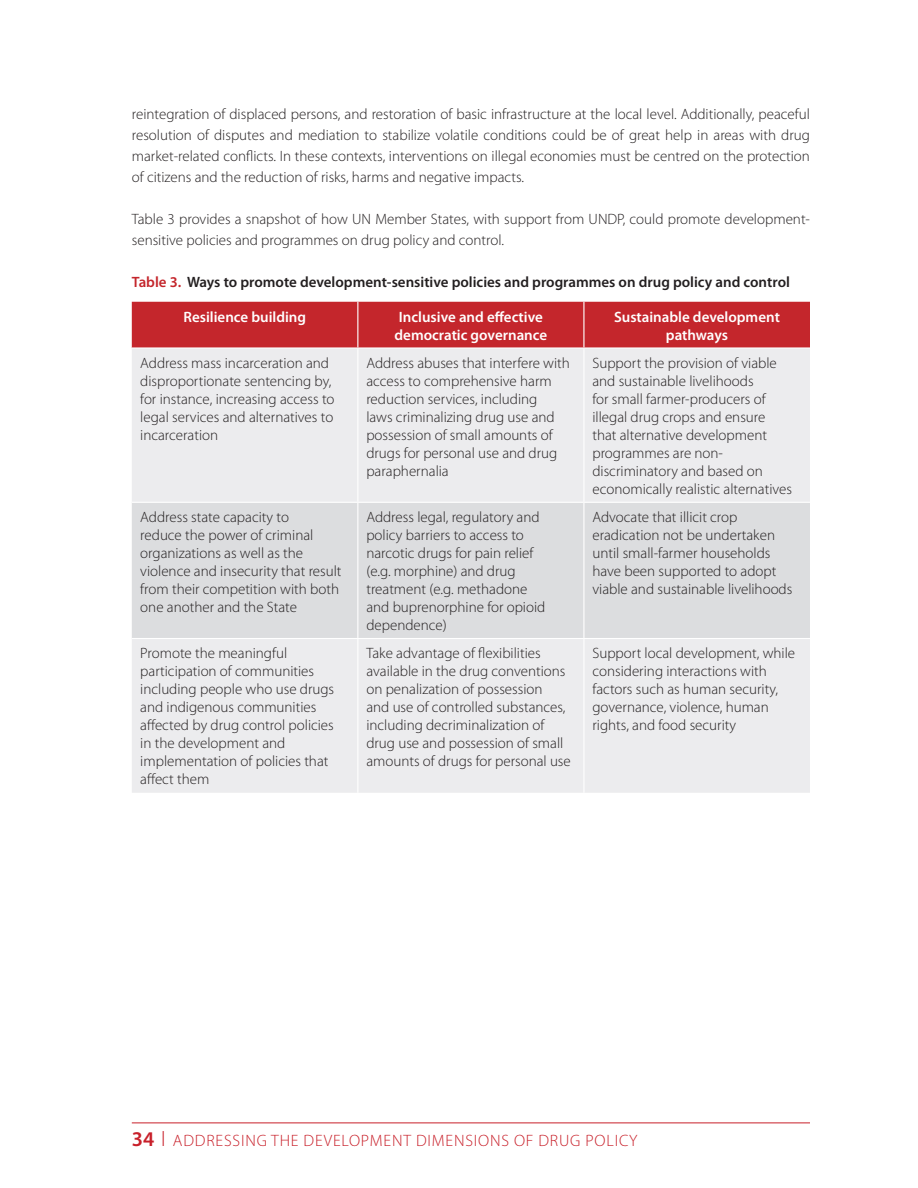
<style>
.page{position:relative;width:918px;height:1188px;background:#fff}
.page>*{position:absolute;margin:0;border:0;box-sizing:border-box;transform-origin:0 0}
.t1{font:300 16.5px "Myriad Pro";letter-spacing:.05em;color:#c8202a}
.t2{font:300 15px/18px "Myriad Pro";color:#231f20}
.t3{font:600 15px/18px "Myriad Pro";color:#fff}
.t4{font:600 15px "Myriad Pro";color:#231f20}
.s1{color:#c4262c}
.s2{font-weight:600;font-size:21px}
.s3{font-size:21px}
</style>
<div class="page">
<hr style="left:132px;top:1123px;width:678px;height:1px;background:#c8202a">
<div style="left:132px;top:302px;width:678px;height:45px;background:#c4262c"></div>
<div style="left:132px;top:349px;width:678px;height:444px;background:#ececee"></div>
<div style="left:132px;top:503px;width:678px;height:135px;background:#dcdddf"></div>
<hr style="left:357px;top:302px;width:1px;height:45px;background:#fff">
<hr style="left:583px;top:302px;width:1px;height:45px;background:#fff">
<hr style="left:357px;top:349px;width:1px;height:153px;background:#fff">
<hr style="left:583px;top:349px;width:1px;height:153px;background:#fff">
<hr style="left:132px;top:502px;width:452px;height:1px;background:#fff">
<hr style="left:357px;top:503px;width:1px;height:135px;background:#fff">
<hr style="left:584px;top:502px;width:226px;height:1px;background:#fff">
<hr style="left:583px;top:503px;width:1px;height:135px;background:#fff">
<hr style="left:132px;top:638px;width:452px;height:1px;background:#fff">
<hr style="left:357px;top:639px;width:1px;height:154px;background:#fff">
<hr style="left:584px;top:638px;width:226px;height:1px;background:#fff">
<hr style="left:583px;top:639px;width:1px;height:154px;background:#fff">
<p class="t2" style="left:132px;top:105px;width:680px;line-height:21px;text-align:justify">reintegration of displaced persons, and restoration of basic infrastructure at the local level. Additionally, peaceful resolution of disputes and mediation to stabilize volatile conditions could be of great help in areas with drug market-related conflicts. In these contexts, interventions on illegal economies must be centred on the protection of citizens and the reduction of risks, harms and negative impacts.</p>
<p class="t2" style="left:132px;top:210px;width:680px;line-height:21px">Table 3 provides a snapshot of how UN Member States, with support from UNDP, could promote development&shy;sensitive policies and programmes on drug policy and control.</p>
<p class="t4" style="left:132px;top:276px;width:660px"><span class="s1">Table 3.</span> Ways to promote development-sensitive policies and programmes on drug policy and control</p>
<p class="t3" style="left:184px;top:309px;width:124px">Resilience building</p>
<p class="t3" style="left:395px;top:309px;width:154px">Inclusive and effective democratic governance</p>
<p class="t3" style="left:614px;top:309px;width:167px;text-align:center">Sustainable development pathways</p>
<p class="t2" style="left:140px;top:355px;width:196px">Address mass incarceration and disproportionate sentencing by, for instance, increasing access to legal services and alternatives to incarceration</p>
<p class="t2" style="left:366px;top:355px;width:205px">Address abuses that interfere with access to comprehensive harm reduction services, including<br>laws criminalizing drug use and possession of small amounts of drugs for personal use and drug paraphernalia</p>
<p class="t2" style="left:592px;top:355px;width:201px">Support the provision of viable and sustainable livelihoods<br>for small farmer-producers of illegal drug crops and ensure that alternative development programmes are non&shy;discriminatory and based on economically realistic alternatives</p>
<p class="t2" style="left:140px;top:509px;width:203px">Address state capacity to<br>reduce the power of criminal organizations as well as the violence and insecurity that result from their competition with both one another and the State</p>
<p class="t2" style="left:366px;top:509px;width:181px">Address legal, regulatory and policy barriers to access to narcotic drugs for pain relief (e.g. morphine) and drug treatment (e.g. methadone and buprenorphine for opioid dependence)</p>
<p class="t2" style="left:592px;top:509px;width:201px">Advocate that illicit crop eradication not be undertaken until small-farmer households have been supported to adopt viable and sustainable livelihoods</p>
<p class="t2" style="left:140px;top:645px;width:195px">Promote the meaningful participation of communities including people who use drugs and indigenous communities affected by drug control policies in the development and implementation of policies that affect them</p>
<p class="t2" style="left:366px;top:645px;width:206px">Take advantage of flexibilities available in the drug conventions on penalization of possession<br>and use of controlled substances, including decriminalization of drug use and possession of small amounts of drugs for personal use</p>
<p class="t2" style="left:592px;top:645px;width:204px">Support local development, while considering interactions with factors such as human security, governance, violence, human rights, and food security</p>
<p class="t1" style="left:132px;top:1134px;width:507px"><span class="s2">34</span> <span class="s3">l</span> ADDRESSING THE DEVELOPMENT DIMENSIONS OF DRUG POLICY</p>
</div>
